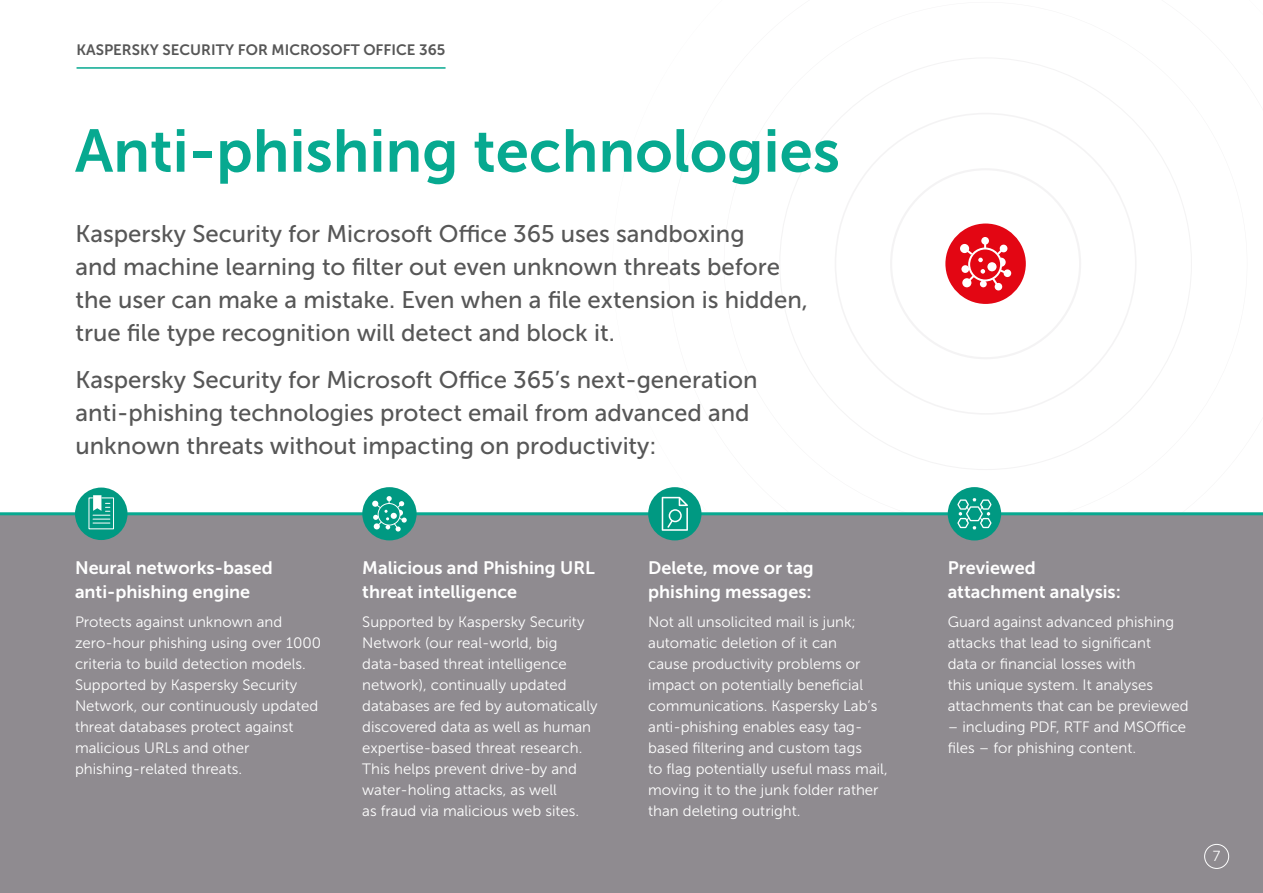
<style>
.page{position:relative;width:1263px;height:893px;background:#fff}
.page>*{position:absolute;margin:0;border:0;box-sizing:border-box;transform-origin:0 0}
.t1{font:60px "Museo Sans 700";color:#07a990}
.t2{font:24px/33px "Museo Sans 500";color:#575757}
.t3{font:18px/24px "Museo Sans 700";color:#fff}
.t4{font:15px/21px "Museo Sans 300";color:#fff}
.t5{font:15px "Museo Sans 700";color:#575757}
.t6{font:14.55px "Museo Sans 300";color:#fff}
</style>
<div class="page">
<hr style="left:77px;top:67px;width:368px;height:2px;background:#07a990">
<svg style="left:835px;top:113px;width:301px;height:302px"></svg>
<svg style="left:890px;top:168px;width:191px;height:191px"></svg>
<div style="left:0;top:513px;width:1263px;height:380px;background:#8f8b90"></div>
<hr style="left:0;top:512px;width:1263px;height:3px;background:#07a990">
<div style="left:648px;top:487px;width:53px;height:53px;background:#009982;border-radius:50%"></div>
<svg style="left:662px;top:497px;width:26px;height:34px"></svg>
<div style="left:362px;top:487px;width:55px;height:53px;background:#009982;border-radius:50%"></div>
<svg style="left:372px;top:496px;width:35px;height:35px"></svg>
<div style="left:948px;top:487px;width:53px;height:53px;background:#009982;border-radius:50%"></div>
<svg style="left:957px;top:498px;width:34px;height:31px"></svg>
<div style="left:75px;top:488px;width:52px;height:52px;background:#009982;border-radius:50%"></div>
<svg style="left:88px;top:495px;width:26px;height:35px"></svg>
<div style="left:1204px;top:844px;width:25px;height:25px;border:1px solid #fff;border-radius:50%"></div>
<p class="t5" style="left:77px;top:41px;width:370px">KASPERSKY SECURITY FOR MICROSOFT OFFICE 365</p>
<h1 class="t1" style="left:75px;top:118px;width:766px">Anti-phishing technologies</h1>
<p class="t2" style="left:75px;top:217px;width:734px">Kaspersky Security for Microsoft Office 365 uses sandboxing<br>and machine learning to filter out even unknown threats before the user can make a mistake. Even when a file extension is hidden, true file type recognition will detect and block it.</p>
<h2 class="t2" style="left:75px;top:363px;width:684px">Kaspersky Security for Microsoft Office 365’s next-generation anti-phishing technologies protect email from advanced and unknown threats without impacting on productivity:</h2>
<p class="t3" style="left:75px;top:556px;width:199px">Neural networks-based anti-phishing engine</p>
<p class="t4" style="left:75px;top:611px;width:248px">Protects against unknown and zero-hour phishing using over 1000 criteria to build detection models.<br>Supported by Kaspersky Security<br>Network, our continuously updated threat databases protect against malicious URLs and other phishing-related threats.</p>
<p class="t3" style="left:362px;top:556px;width:234px">Malicious and Phishing URL threat intelligence</p>
<p class="t4" style="left:362px;top:611px;width:237px">Supported by Kaspersky Security<br>Network (our real-world, big data-based threat intelligence network), continually updated databases are fed by automatically discovered data as well as human expertise-based threat research.<br>This helps prevent drive-by and water-holing attacks, as well<br>as fraud via malicious web sites.</p>
<p class="t3" style="left:648px;top:556px;width:167px">Delete, move or tag phishing messages:</p>
<p class="t4" style="left:648px;top:611px;width:241px">Not all unsolicited mail is junk; automatic deletion of it can<br>cause productivity problems or impact on potentially beneficial communications. Kaspersky Lab’s anti-phishing enables easy tag&shy;based filtering and custom tags<br>to flag potentially useful mass mail, moving it to the junk folder rather than deleting outright.</p>
<p class="t3" style="left:948px;top:556px;width:175px">Previewed attachment analysis:</p>
<p class="t4" style="left:948px;top:611px;width:242px">Guard against advanced phishing attacks that lead to significant<br>data or financial losses with<br>this unique system. It analyses attachments that can be previewed</p>
<p class="t4" style="left:948px;top:716px;width:240px">– including PDF, RTF and MSOffice files – for phishing content.</p>
<p class="t6" style="left:1213px;top:848px;width:9px">7</p>
</div>
